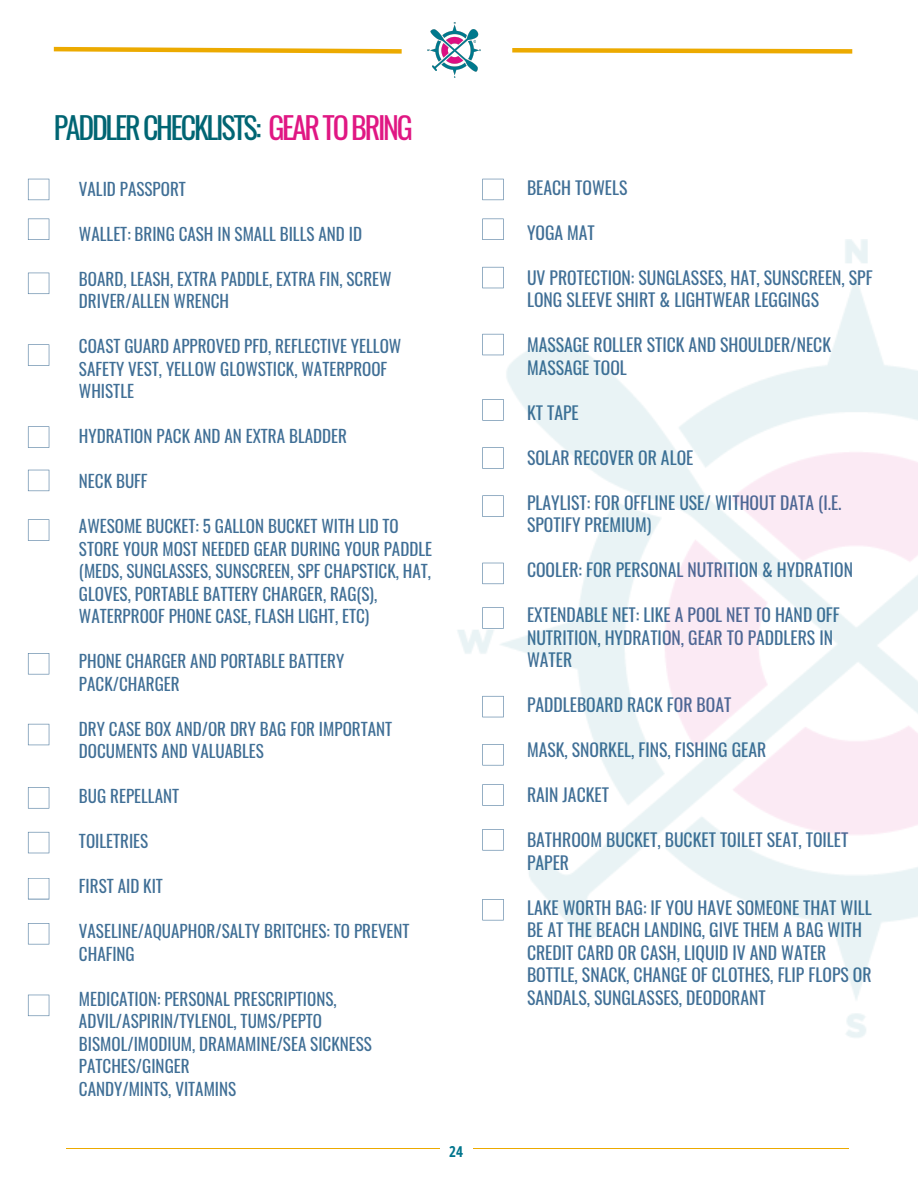
<style>
.page{position:relative;width:918px;height:1188px;background:#fff}
.page>*{position:absolute;margin:0;border:0;box-sizing:border-box;transform-origin:0 0}
.t1{font:30px "Oswald";letter-spacing:-.075em;color:#006573}
.t2{font:17.7px/22.5px "Oswald";color:#406f96}
.t3{font:17.1px/22.5px "Oswald";color:#406f96}
.t4{font:700 15px "Open Sans Condensed";color:#00758d}
.s1{color:#e01783}
</style>
<div class="page">
<img style="left:427px;top:23px;width:54px;height:55px">
<svg style="left:53px;top:46px;width:349px;height:8px"></svg>
<svg style="left:512px;top:48px;width:341px;height:6px;background:#f0bf3f"></svg>
<hr style="left:66px;top:1149px;width:374px;height:1px;background:#ecaa00">
<hr style="left:474px;top:1149px;width:375px;height:1px;background:#ecaa00">
<svg style="left:28px;top:179px;width:21px;height:21px"></svg>
<svg style="left:28px;top:878px;width:21px;height:21px"></svg>
<svg style="left:28px;top:923px;width:21px;height:21px"></svg>
<svg style="left:28px;top:995px;width:21px;height:21px"></svg>
<svg style="left:28px;top:426px;width:21px;height:22px"></svg>
<svg style="left:28px;top:519px;width:21px;height:22px"></svg>
<svg style="left:28px;top:653px;width:21px;height:21px"></svg>
<svg style="left:28px;top:832px;width:21px;height:21px"></svg>
<svg style="left:28px;top:273px;width:21px;height:21px"></svg>
<svg style="left:28px;top:344px;width:21px;height:22px"></svg>
<svg style="left:28px;top:470px;width:21px;height:21px"></svg>
<svg style="left:28px;top:724px;width:21px;height:21px"></svg>
<svg style="left:28px;top:787px;width:21px;height:22px"></svg>
<svg style="left:482px;top:179px;width:22px;height:21px"></svg>
<svg style="left:482px;top:219px;width:22px;height:21px"></svg>
<svg style="left:28px;top:219px;width:21px;height:21px"></svg>
<p class="t1" style="left:54px;top:105px;width:361px">PADDLERCHECKLISTS: <span class="s1">GEARTOBRING</span></p>
<p class="t3" style="left:79px;top:177px;width:108px">VALID PASSPORT</p>
<p class="t3" style="left:79px;top:222px;width:285px">WALLET: BRING CASH IN SMALL BILLS AND ID</p>
<p class="t3" style="left:79px;top:267px;width:314px">BOARD, LEASH, EXTRA PADDLE, EXTRA FIN, SCREW<br>DRIVER/ALLEN WRENCH</p>
<p class="t3" style="left:79px;top:334px;width:324px">COAST GUARD APPROVED PFD, REFLECTIVE YELLOW<br>SAFETY VEST, YELLOW GLOWSTICK, WATERPROOF<br>WHISTLE</p>
<p class="t3" style="left:79px;top:424px;width:270px">HYDRATION PACK AND AN EXTRA BLADDER</p>
<p class="t3" style="left:79px;top:469px;width:70px">NECK BUFF</p>
<p class="t3" style="left:79px;top:514px;width:321px">AWESOME BUCKET: 5 GALLON BUCKET WITH LID TO</p>
<p class="t3" style="left:79px;top:537px;width:355px">STORE YOUR MOST NEEDED GEAR DURING YOUR PADDLE (MEDS, SUNGLASSES, SUNSCREEN, SPF CHAPSTICK, HAT, GLOVES, PORTABLE BATTERY CHARGER, RAG(S), WATERPROOF PHONE CASE, FLASH LIGHT, ETC)</p>
<p class="t3" style="left:79px;top:649px;width:267px">PHONE CHARGER AND PORTABLE BATTERY<br>PACK/CHARGER</p>
<p class="t3" style="left:79px;top:717px;width:315px">DRY CASE BOX AND/OR DRY BAG FOR IMPORTANT<br>DOCUMENTS AND VALUABLES</p>
<p class="t3" style="left:79px;top:784px;width:102px">BUG REPELLANT</p>
<p class="t3" style="left:79px;top:829px;width:71px">TOILETRIES</p>
<p class="t3" style="left:79px;top:874px;width:86px">FIRST AID KIT</p>
<p class="t3" style="left:79px;top:919px;width:332px">VASELINE/AQUAPHOR/SALTY BRITCHES: TO PREVENT<br>CHAFING</p>
<p class="t3" style="left:79px;top:987px;width:294px">MEDICATION: PERSONAL PRESCRIPTIONS, ADVIL/ASPIRIN/TYLENOL, TUMS/PEPTO BISMOL/IMODIUM, DRAMAMINE/SEA SICKNESS PATCHES/GINGER</p>
<p class="t3" style="left:79px;top:1077px;width:159px">CANDY/MINTS, VITAMINS</p>
<p class="t4" style="left:449px;top:1141px;width:15px">24</p>
<p class="t2" style="left:527px;top:175px;width:102px">BEACH TOWELS</p>
<p class="t2" style="left:527px;top:220px;width:69px">YOGA MAT</p>
<p class="t2" style="left:527px;top:265px;width:347px">UV PROTECTION: SUNGLASSES, HAT, SUNSCREEN, SPF<br>LONG SLEEVE SHIRT &amp; LIGHTWEAR LEGGINGS</p>
<p class="t2" style="left:527px;top:333px;width:306px">MASSAGE ROLLER STICK AND SHOULDER/NECK<br>MASSAGE TOOL</p>
<p class="t2" style="left:527px;top:400px;width:53px">KT TAPE</p>
<p class="t2" style="left:527px;top:445px;width:168px">SOLAR RECOVER OR ALOE</p>
<p class="t2" style="left:527px;top:490px;width:316px">PLAYLIST: FOR OFFLINE USE/ WITHOUT DATA (I.E.<br>SPOTIFY PREMIUM)</p>
<p class="t2" style="left:527px;top:558px;width:327px">COOLER: FOR PERSONAL NUTRITION &amp; HYDRATION</p>
<p class="t2" style="left:527px;top:603px;width:314px">EXTENDABLE NET: LIKE A POOL NET TO HAND OFF<br>NUTRITION, HYDRATION, GEAR TO PADDLERS IN<br>WATER</p>
<p class="t2" style="left:527px;top:693px;width:206px">PADDLEBOARD RACK FOR BOAT</p>
<p class="t2" style="left:527px;top:738px;width:241px">MASK, SNORKEL, FINS, FISHING GEAR</p>
<p class="t2" style="left:527px;top:783px;width:84px">RAIN JACKET</p>
<p class="t2" style="left:527px;top:828px;width:323px">BATHROOM BUCKET, BUCKET TOILET SEAT, TOILET<br>PAPER</p>
<p class="t2" style="left:527px;top:895px;width:346px">LAKE WORTH BAG: IF YOU HAVE SOMEONE THAT WILL BE AT THE BEACH LANDING, GIVE THEM A BAG WITH CREDIT CARD OR CASH, LIQUID IV AND WATER BOTTLE, SNACK, CHANGE OF CLOTHES, FLIP FLOPS OR SANDALS, SUNGLASSES, DEODORANT</p>
</div>
